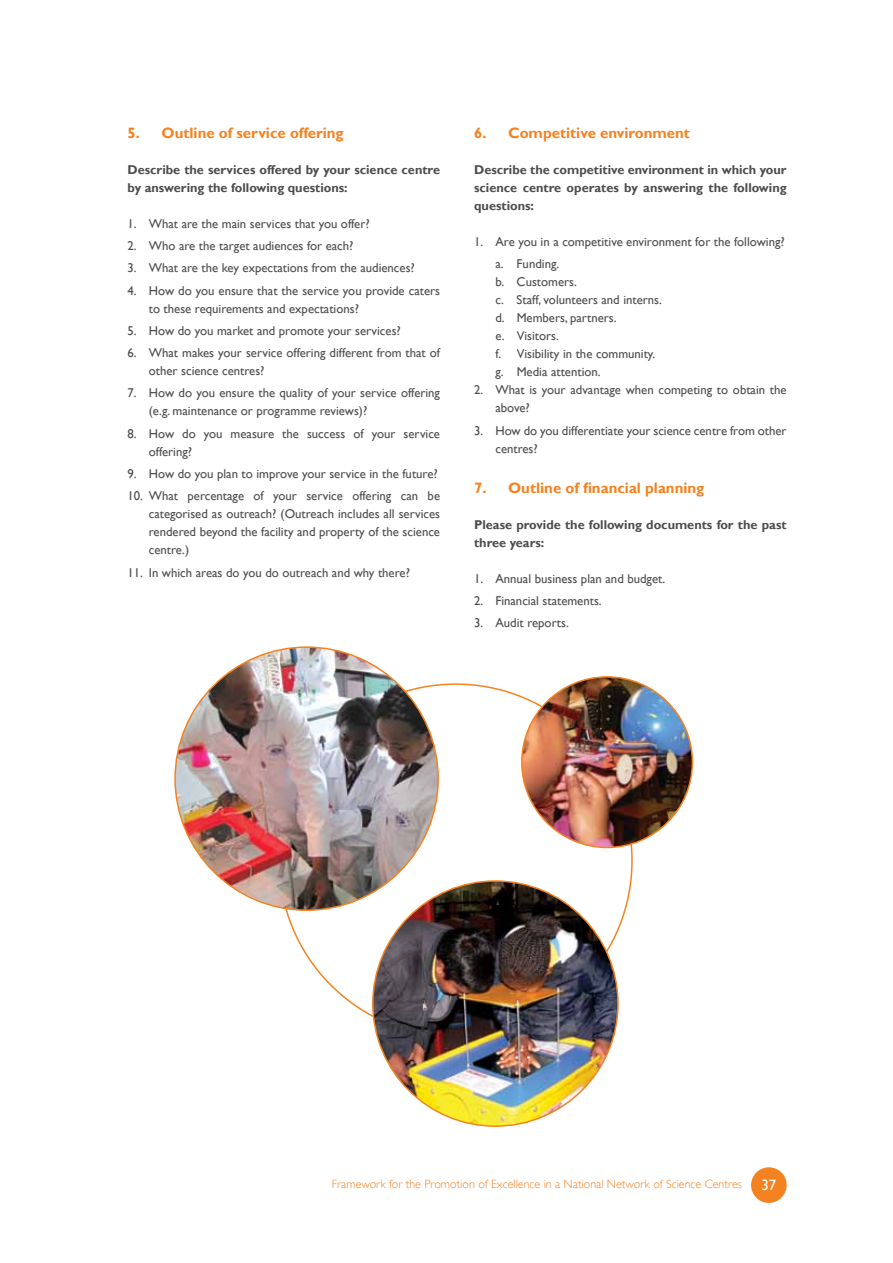
<style>
.page{position:relative;width:893px;height:1263px;background:#fff}
.page>*{position:absolute;margin:0;border:0;box-sizing:border-box;transform-origin:0 0}
.t1{font:700 15px "Gill Sans";color:#f58220}
.t2{font:15px "Gill Sans";color:#fff}
.t3{font:12.75px/18px "Gill Sans";color:#4d4d4f}
.t4{font:700 12.75px/18px "Gill Sans";color:#4d4d4f}
.t5{font:300 12px "Gill Sans";color:#f58220}
</style>
<div class="page">
<div style="left:751px;top:1167px;width:36px;height:36px;background:#f58220;border-radius:50%"></div>
<svg style="left:254px;top:659px;width:403px;height:401px"></svg>
<img style="left:522px;top:677px;width:170px;height:170px;border-radius:85px">
<img style="left:175px;top:647px;width:263px;height:263px;border-radius:130px">
<img style="left:373px;top:881px;width:245px;height:245px;border-radius:123px">
<p class="t1" style="left:128px;top:124px;width:218px">5. Outline of service offering</p>
<p class="t4" style="left:128px;top:161px;width:314px">Describe the services offered by your science centre by answering the following questions:</p>
<p class="t3" style="left:128px;top:215px;width:244px">1. What are the main services that you offer?</p>
<p class="t3" style="left:128px;top:237px;width:227px">2. Who are the target audiences for each?</p>
<p class="t3" style="left:128px;top:259px;width:289px">3. What are the key expectations from the audiences?</p>
<p class="t3" style="left:149px;top:282px;width:293px;text-indent:-21px">4. How do you ensure that the service you provide caters to these requirements and expectations?</p>
<p class="t3" style="left:128px;top:322px;width:275px">5. How do you market and promote your services?</p>
<p class="t3" style="left:149px;top:344px;width:293px;text-indent:-21px">6. What makes your service offering different from that of other science centres?</p>
<p class="t3" style="left:149px;top:384px;width:293px;text-indent:-21px">7. How do you ensure the quality of your service offering (e.g. maintenance or programme reviews)?</p>
<p class="t3" style="left:149px;top:425px;width:293px;text-indent:-21px">8. How do you measure the success of your service offering?</p>
<p class="t3" style="left:128px;top:465px;width:312px">9. How do you plan to improve your service in the future?</p>
<p class="t3" style="left:149px;top:487px;width:293px;text-align:justify;text-indent:-21px">10. What percentage of your service offering can be categorised as outreach? (Outreach includes all services rendered beyond the facility and property of the science centre.)</p>
<p class="t3" style="left:128px;top:563px;width:284px">11. In which areas do you do outreach and why there?</p>
<p class="t1" style="left:474px;top:124px;width:217px">6. Competitive environment</p>
<p class="t4" style="left:474px;top:161px;width:314px;text-align:justify">Describe the competitive environment in which your science centre operates by answering the following questions:</p>
<p class="t3" style="left:495px;top:231px;width:291px;line-height:22.2px;text-indent:-21px">1. Are you in a competitive environment for the following? a. Funding.</p>
<p class="t3" style="left:495px;top:273px;width:168px">b. Customers.<br>c. Staff, volunteers and interns. d. Members, partners.<br>e. Visitors.<br>f. Visibility in the community. g. Media attention.</p>
<p class="t3" style="left:495px;top:381px;width:293px;text-indent:-21px">2. What is your advantage when competing to obtain the above?</p>
<p class="t3" style="left:495px;top:421px;width:293px;text-indent:-21px">3. How do you differentiate your science centre from other centres?</p>
<p class="t1" style="left:474px;top:479px;width:232px">7. Outline of financial planning</p>
<p class="t4" style="left:474px;top:516px;width:314px">Please provide the following documents for the past three years:</p>
<p class="t3" style="left:474px;top:570px;width:193px">1. Annual business plan and budget.</p>
<p class="t3" style="left:474px;top:592px;width:129px">2. Financial statements.</p>
<p class="t3" style="left:474px;top:614px;width:96px">3. Audit reports.</p>
<p class="t5" style="left:332px;top:1177px;width:412px">Framework for the Promotion of Excellence in a National Network of Science Centres</p>
<p class="t2" style="left:761px;top:1176px;width:17px">37</p>
</div>
